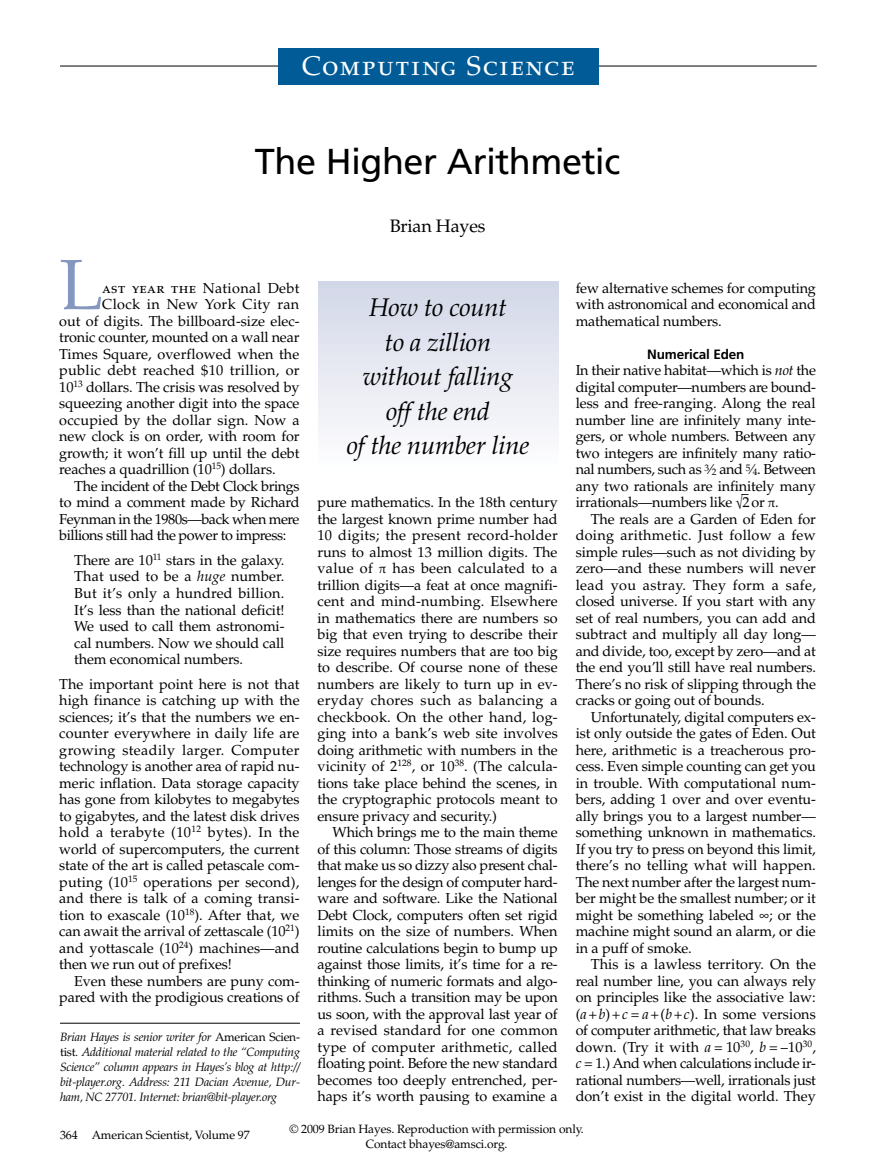
<style>
.page{position:relative;width:885px;height:1175px;background:#fff}
.page>*{position:absolute;margin:0;border:0;box-sizing:border-box;transform-origin:0 0}
.t1{font:71.25px "Palatino LT Std";color:#8498bf}
.t2{font:36px "Frutiger LT Std";letter-spacing:-.015em;color:#000}
.t3{font:27px "Palatino LT Std";letter-spacing:.065em;color:#fff}
.t4{font:italic 25.5px/34.5px "Palatino LT Std";letter-spacing:-.01em;color:#000;text-align:center}
.t5{font:18px "Palatino LT Std";color:#000}
.t6{font:14.4px/16.5px "Palatino LT Std";letter-spacing:-.01em;color:#000;text-align:justify}
.t7{font:14.4px "Palatino LT Std";letter-spacing:-.03em;color:#000}
.t8{font:14.4px "Palatino LT Std";letter-spacing:.02em;color:#000}
.t9{font:14.4px "Palatino LT Std";letter-spacing:.01em;color:#000}
.t10{font:14.4px "Palatino LT Std";letter-spacing:.015em;color:#000}
.t11{font:14.4px "Palatino LT Std";letter-spacing:.025em;color:#000}
.t12{font:700 13.5px "Frutiger LT Std";letter-spacing:-.01em;color:#000}
.t13{font:italic 12px/15px "Palatino LT Std";letter-spacing:-.02em;color:#000;text-align:justify}
.t14{font:12px/15px "Palatino LT Std";letter-spacing:-.01em;color:#000;text-align:center}
.s1{font-style:italic}
.s2{font-style:normal}
.s3{font-size:9.3px}
</style>
<div class="page">
<hr style="left:60px;top:66px;width:756px;height:1px;background:#000">
<div style="left:278px;top:48px;width:320px;height:36px;background:#005b97"></div>
<hr style="left:60px;top:1023px;width:240px;height:1px;background:#000">
<div style="left:318px;top:282px;width:240px;height:196px;background:linear-gradient(to bottom,#d3d7e8,#fff)"></div>
<h3 class="t3" style="left:302px;top:50px;width:274px">Computing Science</h3>
<h2 class="t2" style="left:255px;top:141px;width:367px">The Higher Arithmetic</h2>
<p class="t5" style="left:389px;top:215px;width:97px">Brian Hayes</p>
<h1 class="t1" style="left:59px;top:243px;width:45px">L</h1>
<p class="t11" style="left:102px;top:279px;width:199px">ast year the National Debt</p>
<p class="t6" style="left:102px;top:296px;width:199px">Clock in New York City ran</p>
<p class="t6" style="left:59px;top:313px;width:242px">out of digits. The billboard-size elec-</p>
<p class="t6" style="left:59px;top:329px;width:241px">tronic counter, mounted on a wall near</p>
<p class="t9" style="left:59px;top:345px;width:241px">Times Square, overflowed when the</p>
<p class="t8" style="left:59px;top:362px;width:242px">public debt reached $10 trillion, or</p>
<p class="t6" style="left:59px;top:379px;width:242px">10<sup>13</sup> dollars. The crisis was resolved by</p>
<p class="t6" style="left:59px;top:395px;width:242px">squeezing another digit into the space</p>
<p class="t10" style="left:59px;top:411px;width:242px">occupied by the dollar sign. Now a</p>
<p class="t6" style="left:59px;top:428px;width:242px">new clock is on order, with room for</p>
<p class="t6" style="left:59px;top:445px;width:242px">growth; it won’t fill up until the debt</p>
<p class="t6" style="left:59px;top:461px;width:218px">reaches a quadrillion (10<sup>15</sup>) dollars.</p>
<p class="t7" style="left:74px;top:477px;width:227px">The incident of the Debt Clock brings</p>
<p class="t6" style="left:59px;top:494px;width:242px">to mind a comment made by Richard</p>
<p class="t7" style="left:59px;top:510px;width:242px">Feynman in the 1980s—back when mere</p>
<p class="t7" style="left:59px;top:527px;width:228px">billions still had the power to impress:</p>
<p class="t6" style="left:74px;top:552px;width:212px">There are 10<sup>11</sup> stars in the galaxy.<br>That used to be a <span class="s1">huge</span> number.<br>But it’s only a hundred billion.<br>It’s less than the national deficit!<br>We used to call them astronomi&shy;cal numbers. Now we should call them economical numbers.</p>
<p class="t6" style="left:59px;top:676px;width:242px">The important point here is not that high finance is catching up with the sciences; it’s that the numbers we en&shy;counter everywhere in daily life are growing steadily larger. Computer technology is another area of rapid nu&shy;meric inflation. Data storage capacity has gone from kilobytes to megabytes to gigabytes, and the latest disk drives hold a terabyte (10<sup>12</sup> bytes). In the world of supercomputers, the current state of the art is called petascale com&shy;puting (10<sup>15</sup> operations per second), and there is talk of a coming transi&shy;tion to exascale (10<sup>18</sup>). After that, we can await the arrival of zettascale (10<sup>21</sup>) and yottascale (10<sup>24</sup>) machines—and then we run out of prefixes!</p>
<p class="t6" style="left:59px;top:973px;width:242px;text-align:right">Even these numbers are puny com&shy;pared with the prodigious creations of</p>
<p class="t13" style="left:60px;top:1030px;width:241px">Brian Hayes is senior writer for <span class="s2">American Scien&shy;tist</span>. Additional material related to the “Computing Science” column appears in Hayes’s blog at http:// bit-player.org. Address: 211 Dacian Avenue, Dur&shy;ham, NC 27701. Internet: brian@bit-player.org</p>
<h3 class="t4" style="left:346px;top:291px;width:184px">How to count<br>to a zillion without falling<br>off the end<br>of the number line</h3>
<p class="t6" style="left:317px;top:494px;width:242px">pure mathematics. In the 18th century the largest known prime number had 10 digits; the present record-holder runs to almost 13 million digits. The value of π has been calculated to a trillion digits—a feat at once magnifi&shy;cent and mind-numbing. Elsewhere in mathematics there are numbers so big that even trying to describe their size requires numbers that are too big to describe. Of course none of these numbers are likely to turn up in ev&shy;eryday chores such as balancing a checkbook. On the other hand, log&shy;ging into a bank’s web site involves doing arithmetic with numbers in the vicinity of 2<sup>128</sup>, or 10<sup>38</sup>. (The calcula&shy;tions take place behind the scenes, in the cryptographic protocols meant to ensure privacy and security.)</p>
<p class="t6" style="left:317px;top:824px;width:242px;text-indent:15px">Which brings me to the main theme of this column: Those streams of digits that make us so dizzy also present chal&shy;lenges for the design of computer hard&shy;ware and software. Like the National Debt Clock, computers often set rigid limits on the size of numbers. When routine calculations begin to bump up against those limits, it’s time for a re&shy;thinking of numeric formats and algo&shy;rithms. Such a transition may be upon us soon, with the approval last year of a revised standard for one common type of computer arithmetic, called floating point. Before the new standard becomes too deeply entrenched, per&shy;haps it’s worth pausing to examine a</p>
<p class="t6" style="left:575px;top:280px;width:241px">few alternative schemes for computing with astronomical and economical and mathematical numbers.</p>
<p class="t12" style="left:647px;top:346px;width:99px">Numerical Eden</p>
<p class="t6" style="left:575px;top:362px;width:242px">In their native habitat—which is <span class="s1">not</span> the digital computer—numbers are bound&shy;less and free-ranging. Along the real number line are infinitely many inte&shy;gers, or whole numbers. Between any two integers are infinitely many ratio&shy;nal numbers, such as <sup>3</sup>⁄<span class="s3">2</span> and <sup>5</sup>⁄<span class="s3">4</span>. Between any two rationals are infinitely many irrationals—numbers like √2 or π.</p>
<p class="t6" style="left:590px;top:481px;width:226px;line-height:25.5px;text-indent:151px">–<br>The reals are a Garden of Eden for</p>
<p class="t6" style="left:575px;top:527px;width:242px">doing arithmetic. Just follow a few simple rules—such as not dividing by zero—and these numbers will never lead you astray. They form a safe, closed universe. If you start with any set of real numbers, you can add and subtract and multiply all day long— and divide, too, except by zero—and at the end you’ll still have real numbers.<br>There’s no risk of slipping through the cracks or going out of bounds.</p>
<p class="t6" style="left:575px;top:709px;width:242px;text-indent:15px">Unfortunately, digital computers ex&shy;ist only outside the gates of Eden. Out here, arithmetic is a treacherous pro&shy;cess. Even simple counting can get you in trouble. With computational num&shy;bers, adding 1 over and over eventu&shy;ally brings you to a largest number— something unknown in mathematics.<br>If you try to press on beyond this limit, there’s no telling what will happen.<br>The next number after the largest num&shy;ber might be the smallest number; or it might be something labeled ∞; or the machine might sound an alarm, or die in a puff of smoke.</p>
<p class="t6" style="left:575px;top:956px;width:242px;text-indent:15px">This is a lawless territory. On the real number line, you can always rely on principles like the associative law: (<span class="s1">a</span>+<span class="s1">b</span>)+<span class="s1">c</span> = <span class="s1">a</span>+(<span class="s1">b</span>+<span class="s1">c</span>). In some versions of computer arithmetic, that law breaks down. (Try it with <span class="s1">a</span> = 10<sup>30</sup>, <span class="s1">b</span> = –10<sup>30</sup>, <span class="s1">c</span> = 1.) And when calculations include ir&shy;rational numbers—well, irrationals just don’t exist in the digital world. They</p>
<p class="t14" style="left:60px;top:1127px;width:191px">364 American Scientist, Volume 97</p>
<p class="t14" style="left:289px;top:1121px;width:296px">© 2009 Brian Hayes. Reproduction with permission only.<br>Contact bhayes@amsci.org.</p>
</div>
